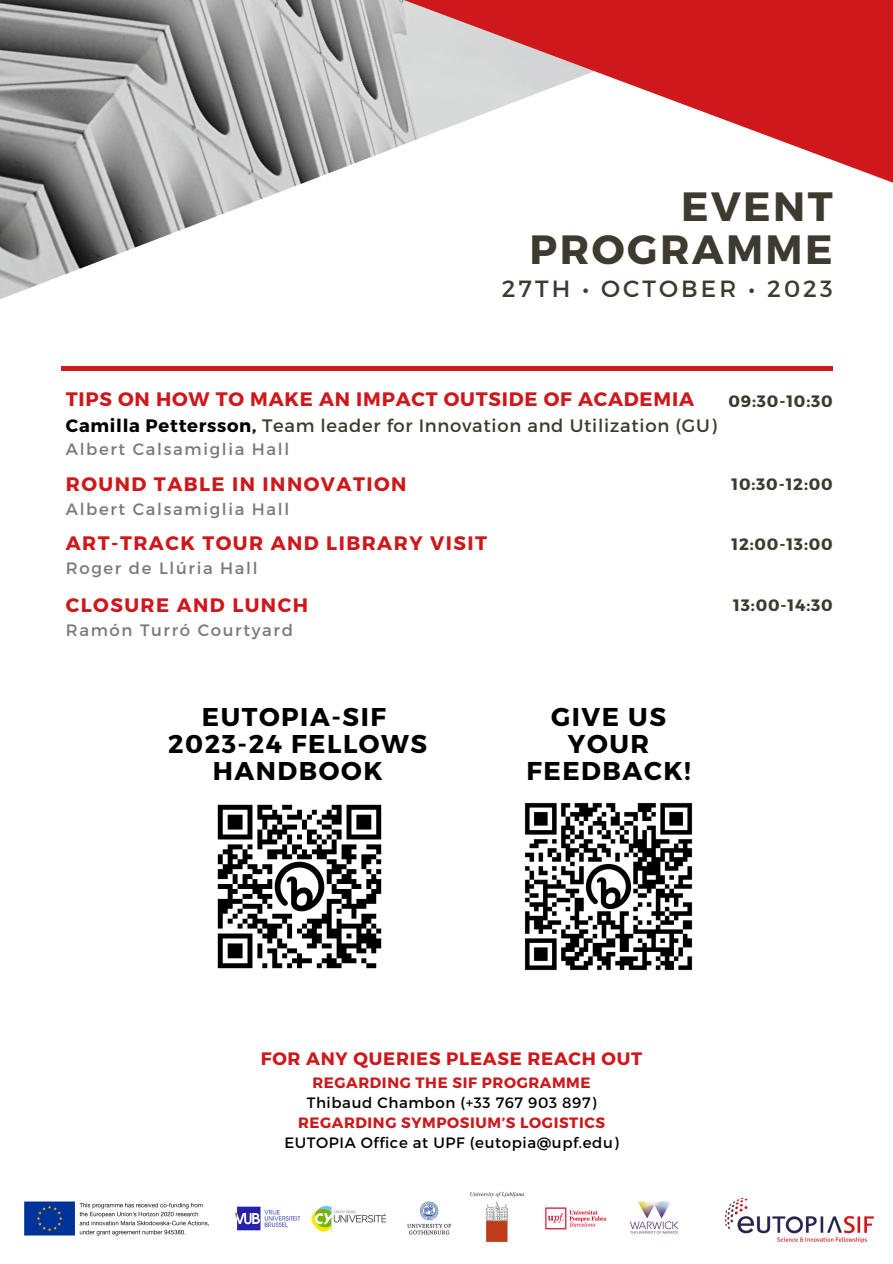
<style>
.page{position:relative;width:893px;height:1264px;background:#fff}
.page>*{position:absolute;margin:0;border:0;box-sizing:border-box;transform-origin:0 0}
.t1{font:700 40.8px "Montserrat";letter-spacing:.06em;color:#3e3a2f}
.t2{font:700 25.8px "Montserrat";letter-spacing:.06em;color:#000}
.t3{font:700 25.65px/26.8px "Montserrat";letter-spacing:.06em;color:#000;text-align:center}
.t4{font:23.4px "Montserrat";letter-spacing:.13em;color:#3e3a2f}
.t5{font:700 19.5px "Montserrat";letter-spacing:.075em;color:#ce181c}
.t6{font:700 19.5px "Montserrat";letter-spacing:.04em;color:#ce181c}
.t7{font:18px "Montserrat";letter-spacing:.04em;color:#3e3a2f}
.t8{font:700 18px "Montserrat";letter-spacing:.04em;color:#ce181c}
.t9{font:16.5px "Montserrat";letter-spacing:.1em;color:#7b7977}
.t10{font:700 16.5px "Montserrat";letter-spacing:.05em;color:#3e3a2f}
.t11{font:15px "Montserrat";letter-spacing:.04em;color:#000}
.t12{font:700 15px "Montserrat";letter-spacing:.04em;color:#ce181c}
.s1{font-weight:700;color:#000}
</style>
<div class="page">
<div style="left:62px;top:366px;width:770px;height:5px;background:#ce181c"></div>
<img style="left:0;top:0;width:247px;height:299px">
<img style="left:724px;top:1197px;width:150px;height:46px">
<img style="left:234px;top:1206px;width:67px;height:25px">
<img style="left:311px;top:1205px;width:75px;height:27px">
<img style="left:407px;top:1201px;width:45px;height:34px">
<img style="left:470px;top:1191px;width:55px;height:51px">
<img style="left:630px;top:1201px;width:49px;height:33px">
<img style="left:545px;top:1207px;width:62px;height:23px">
<img style="left:524px;top:802px;width:169px;height:169px">
<svg style="left:247px;top:0;width:645px;height:205px"></svg>
<img style="left:217px;top:804px;width:165px;height:165px">
<img style="left:24px;top:1201px;width:185px;height:35px">
<p class="t1" style="left:681px;top:180px;width:153px">EVENT</p>
<p class="t1" style="left:529px;top:223px;width:304px">PROGRAMME</p>
<p class="t4" style="left:501px;top:273px;width:332px">27TH • OCTOBER • 2023</p>
<p class="t6" style="left:66px;top:387px;width:629px">TIPS ON HOW TO MAKE AN IMPACT OUTSIDE OF ACADEMIA</p>
<p class="t7" style="left:66px;top:414px;width:652px"><span class="s1">Camilla Pettersson,</span> Team leader for Innovation and Utilization (GU)</p>
<p class="t9" style="left:66px;top:438px;width:225px">Albert Calsamiglia Hall</p>
<p class="t5" style="left:66px;top:471px;width:342px">ROUND TABLE IN INNOVATION</p>
<p class="t9" style="left:66px;top:498px;width:225px">Albert Calsamiglia Hall</p>
<p class="t5" style="left:66px;top:530px;width:422px">ART-TRACK TOUR AND LIBRARY VISIT</p>
<p class="t9" style="left:66px;top:557px;width:193px">Roger de Llúria Hall</p>
<p class="t5" style="left:66px;top:592px;width:244px">CLOSURE AND LUNCH</p>
<p class="t9" style="left:66px;top:619px;width:228px">Ramón Turró Courtyard</p>
<p class="t10" style="left:728px;top:390px;width:106px">09:30-10:30</p>
<p class="t10" style="left:731px;top:473px;width:103px">10:30-12:00</p>
<p class="t10" style="left:731px;top:533px;width:103px">12:00-13:00</p>
<p class="t10" style="left:733px;top:594px;width:101px">13:00-14:30</p>
<p class="t3" style="left:202px;top:702px;width:185px">EUTOPIA-SIF</p>
<p class="t3" style="left:168px;top:729px;width:260px">2023-24 FELLOWS<br>HANDBOOK</p>
<p class="t2" style="left:551px;top:700px;width:116px">GIVE US</p>
<p class="t2" style="left:568px;top:727px;width:83px">YOUR</p>
<p class="t2" style="left:526px;top:754px;width:166px">FEEDBACK!</p>
<p class="t8" style="left:261px;top:1046px;width:383px">FOR ANY QUERIES PLEASE REACH OUT</p>
<p class="t12" style="left:312px;top:1072px;width:280px">REGARDING THE SIF PROGRAMME</p>
<p class="t11" style="left:307px;top:1092px;width:291px">Thibaud Chambon (+33 767 903 897)</p>
<p class="t12" style="left:298px;top:1112px;width:308px">REGARDING SYMPOSIUM’S LOGISTICS</p>
<p class="t11" style="left:284px;top:1133px;width:335px">EUTOPIA Office at UPF (eutopia@upf.edu)</p>
</div>
